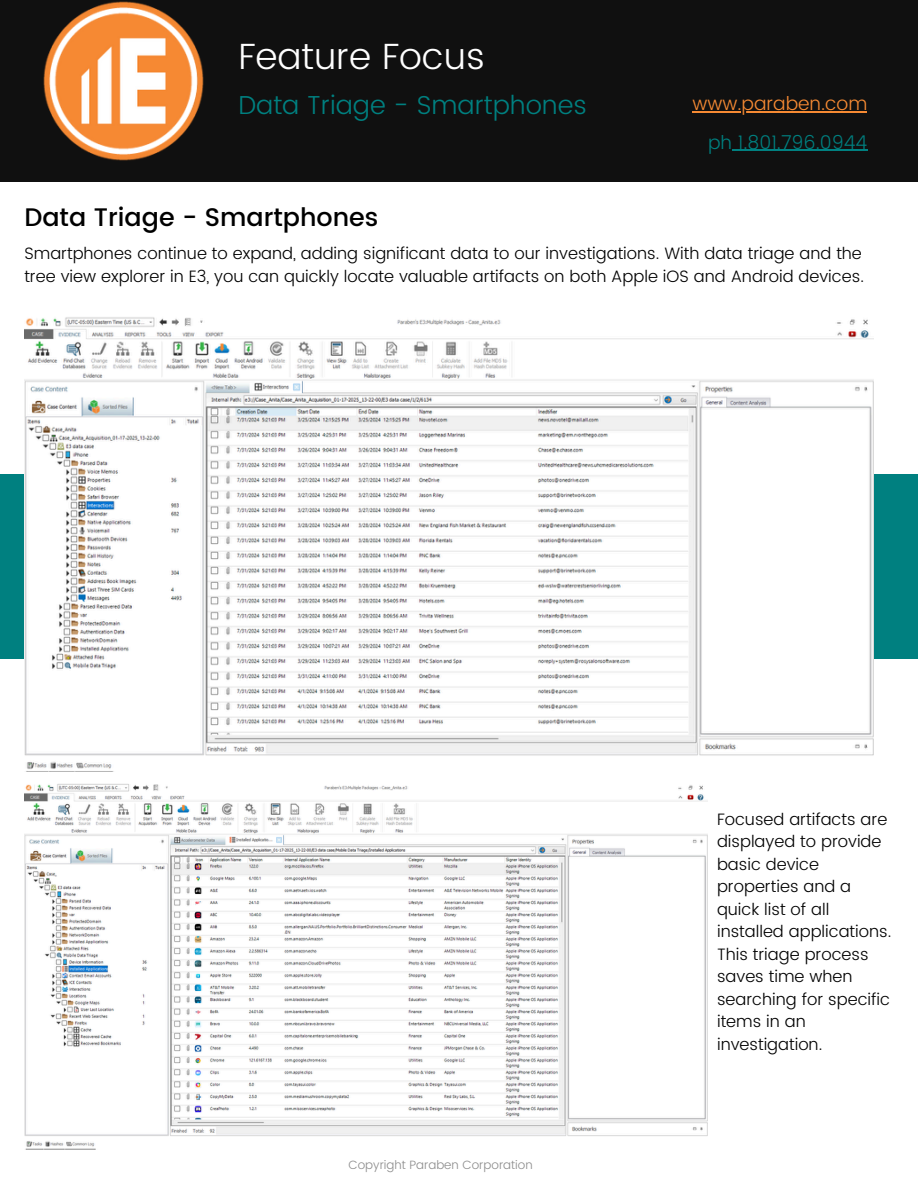
<style>
.page{position:relative;width:918px;height:1188px;background:#fff}
.page>*{position:absolute;margin:0;border:0;box-sizing:border-box;transform-origin:0 0}
.t1{font:300 36.45px "Poppins";color:#fff}
.t2{font:300 25.95px "Poppins";color:#008080}
.t3{font:500 25.35px "Poppins";color:#000}
.t4{font:300 18.9px "Poppins";color:#008080}
.t5{font:300 18.9px "Poppins";color:#f68a33}
.t6{font:300 16.5px/22.5px "Poppins";color:#000}
.t7{font:300 12px "Poppins";color:#8c8c8c}
</style>
<div class="page">
<div style="left:0;top:0;width:918px;height:181px;background:#101010"></div>
<div style="left:0;top:474px;width:918px;height:184px;background:#008080"></div>
<img style="left:24px;top:317px;width:850px;height:452px">
<img style="left:24px;top:784px;width:683px;height:366px">
<hr style="left:692px;top:111px;width:175px;height:1px;background:#f68a33">
<hr style="left:732px;top:150px;width:135px;height:1px;background:#008080">
<img style="left:43px;top:1px;width:161px;height:160px">
<p class="t1" style="left:238px;top:35px;width:248px">Feature Focus</p>
<p class="t2" style="left:238px;top:90px;width:350px">Data Triage - Smartphones</p>
<h3 class="t3" style="left:24px;top:203px;width:356px">Data Triage - Smartphones</h3>
<h2 class="t5" style="left:692px;top:92px;width:176px">www.paraben.com</h2>
<h5 class="t4" style="left:708px;top:131px;width:161px">ph 1.801.796.0944</h5>
<h1 class="t6" style="left:24px;top:242px;width:841px">Smartphones continue to expand, adding significant data to our investigations. With data triage and the tree view explorer in E3, you can quickly locate valuable artifacts on both Apple iOS and Android devices.</h1>
<h4 class="t7" style="left:348px;top:1157px;width:186px">Copyright Paraben Corporation</h4>
<h4 class="t6" style="left:717px;top:808px;width:176px">Focused artifacts are displayed to provide basic device properties and a quick list of all installed applications.<br>This triage process saves time when searching for specific items in an investigation.</h4>
</div>
